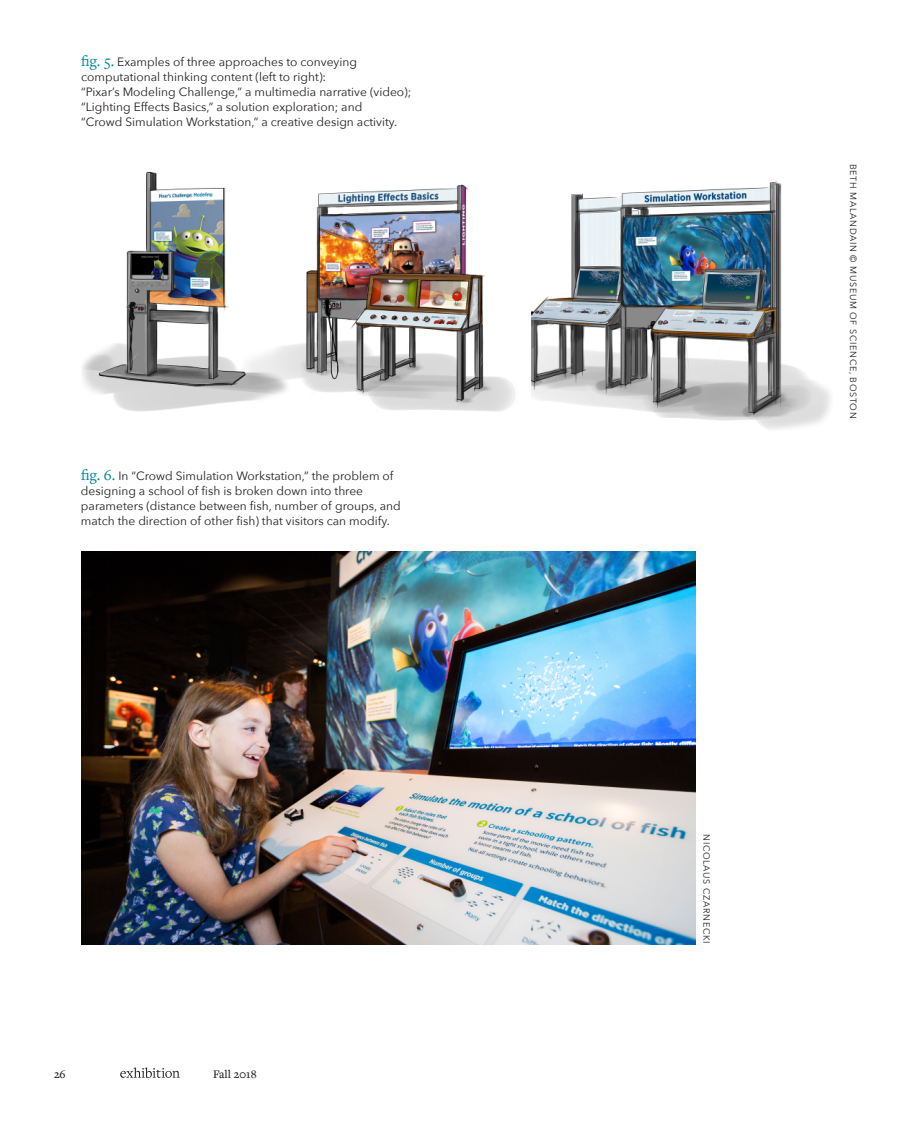
<style>
.page{position:relative;width:918px;height:1134px;background:#fff}
.page>*{position:absolute;margin:0;border:0;box-sizing:border-box;transform-origin:0 0}
.t1{font:12px/15px "Avenir Next";color:#231f20}
.t2{font:500 12px "Freight Text Pro";color:#231f20}
.t3{font:9px "Avenir Next";letter-spacing:.075em;color:#231f20}
.s1{font-family:"Freight Text Pro";font-size:15.75px;color:#008599}
</style>
<div class="page">
<svg style="left:120px;top:1067px;width:60px;height:11px"></svg>
<img style="left:82px;top:171px;width:748px;height:259px">
<img style="left:81px;top:552px;width:614px;height:393px">
<p class="t1" style="left:81px;top:54px;width:332px"><span class="s1">fig. 5.</span> Examples of three approaches to conveying computational thinking content (left to right):<br>“Pixar’s Modeling Challenge,” a multimedia narrative (video); “Lighting Effects Basics,” a solution exploration; and<br>“Crowd Simulation Workstation,” a creative design activity.</p>
<p class="t1" style="left:81px;top:467px;width:321px"><span class="s1">fig. 6.</span> In “Crowd Simulation Workstation,” the problem of designing a school of fish is broken down into three parameters (distance between fish, number of groups, and match the direction of other fish) that visitors can modify.</p>
<p class="t2" style="left:54px;top:1066px;width:13px">26</p>
<p class="t2" style="left:213px;top:1066px;width:45px">Fall 2018</p>
<p class="t3" style="left:861px;top:164px;width:256px;rotate:90deg">BETH MALANDAIN © MUSEUM OF SCIENCE, BOSTON</p>
<p class="t3" style="left:714px;top:834px;width:111px;rotate:90deg">NICOLAUS CZARNECKI</p>
</div>
